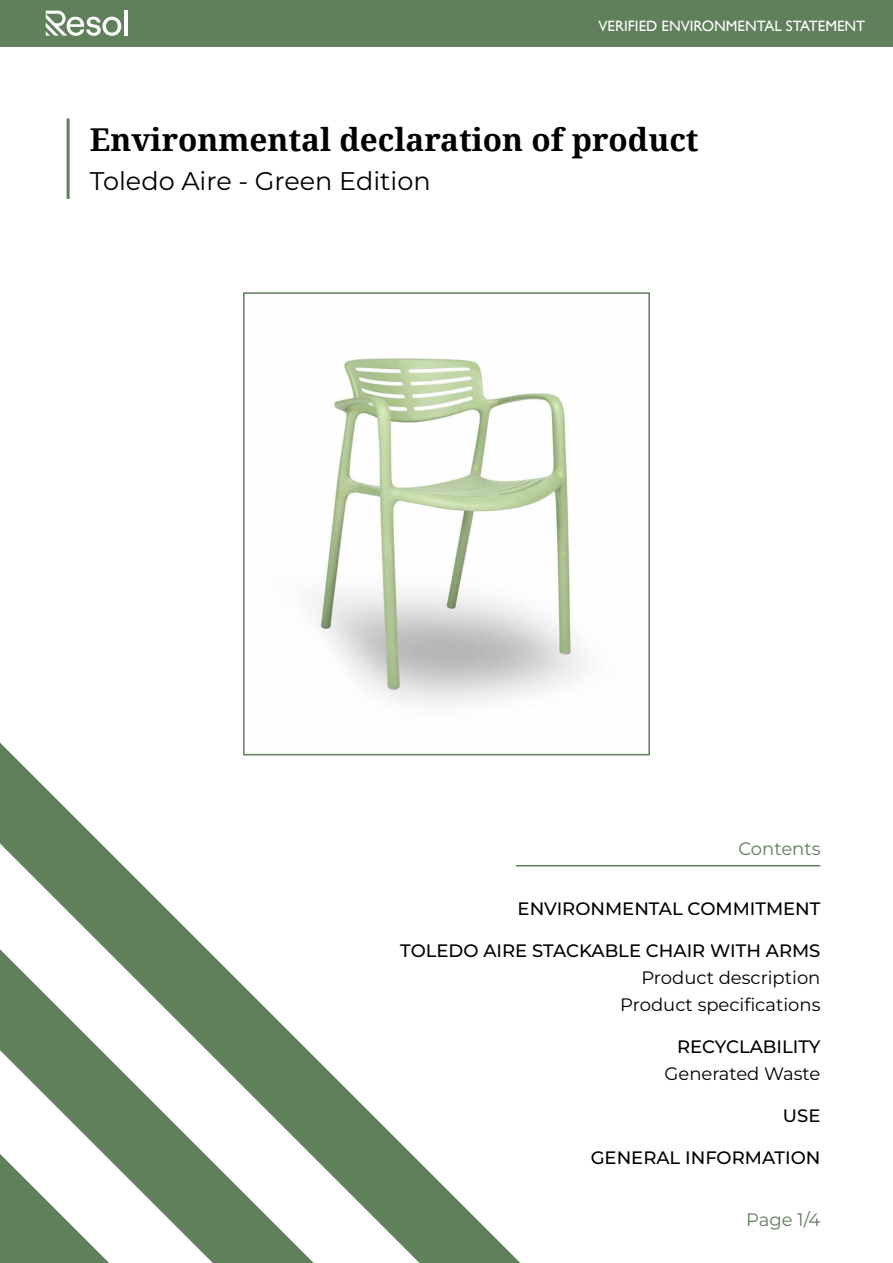
<style>
.page{position:relative;width:893px;height:1263px;background:#fff}
.page>*{position:absolute;margin:0;border:0;box-sizing:border-box;transform-origin:0 0}
.t1{font:700 31.5px "Noto Serif";color:#000}
.t2{font:25.5px "Montserrat";color:#000}
.t3{font:500 18px "Montserrat";color:#000}
.t4{font:18px/27px "Montserrat";color:#000;text-align:right}
.t5{font:18px "Montserrat";color:#607f5b}
.t6{font:15px "Gill Sans";color:#fff}
</style>
<div class="page">
<svg style="left:0;top:743px;width:520px;height:520px"></svg>
<svg style="left:0;top:949px;width:314px;height:314px"></svg>
<svg style="left:0;top:1154px;width:109px;height:109px"></svg>
<hr style="left:67px;top:118px;width:3px;height:81px;background:#607f5b">
<hr style="left:516px;top:865px;width:304px;height:1px;background:#607f5b">
<img style="left:246px;top:358px;width:339px;height:394px">
<div style="left:243px;top:292px;width:407px;height:463px;border:2px solid #607f5b"></div>
<div style="left:0;top:0;width:893px;height:46px;background:#607f5b"></div>
<hr style="left:124px;top:11px;width:3px;height:25px;background:#fff">
<svg style="left:46px;top:11px;width:75px;height:25px"></svg>
<p class="t6" style="left:598px;top:17px;width:268px">VERIFIED ENVIRONMENTAL STATEMENT</p>
<h1 class="t1" style="left:90px;top:117px;width:610px">Environmental declaration of product</h1>
<h2 class="t2" style="left:90px;top:164px;width:342px">Toledo Aire - Green Edition</h2>
<p class="t5" style="left:738px;top:837px;width:84px">Contents</p>
<p class="t3" style="left:518px;top:897px;width:304px">ENVIRONMENTAL COMMITMENT</p>
<p class="t3" style="left:400px;top:939px;width:422px">TOLEDO AIRE STACKABLE CHAIR WITH ARMS</p>
<p class="t4" style="left:620px;top:964px;width:202px">Product description<br>Product specifications</p>
<p class="t3" style="left:677px;top:1035px;width:145px">RECYCLABILITY</p>
<p class="t4" style="left:665px;top:1060px;width:157px">Generated Waste</p>
<p class="t3" style="left:783px;top:1104px;width:39px">USE</p>
<p class="t3" style="left:591px;top:1146px;width:231px">GENERAL INFORMATION</p>
<p class="t5" style="left:746px;top:1208px;width:76px">Page 1/4</p>
</div>
